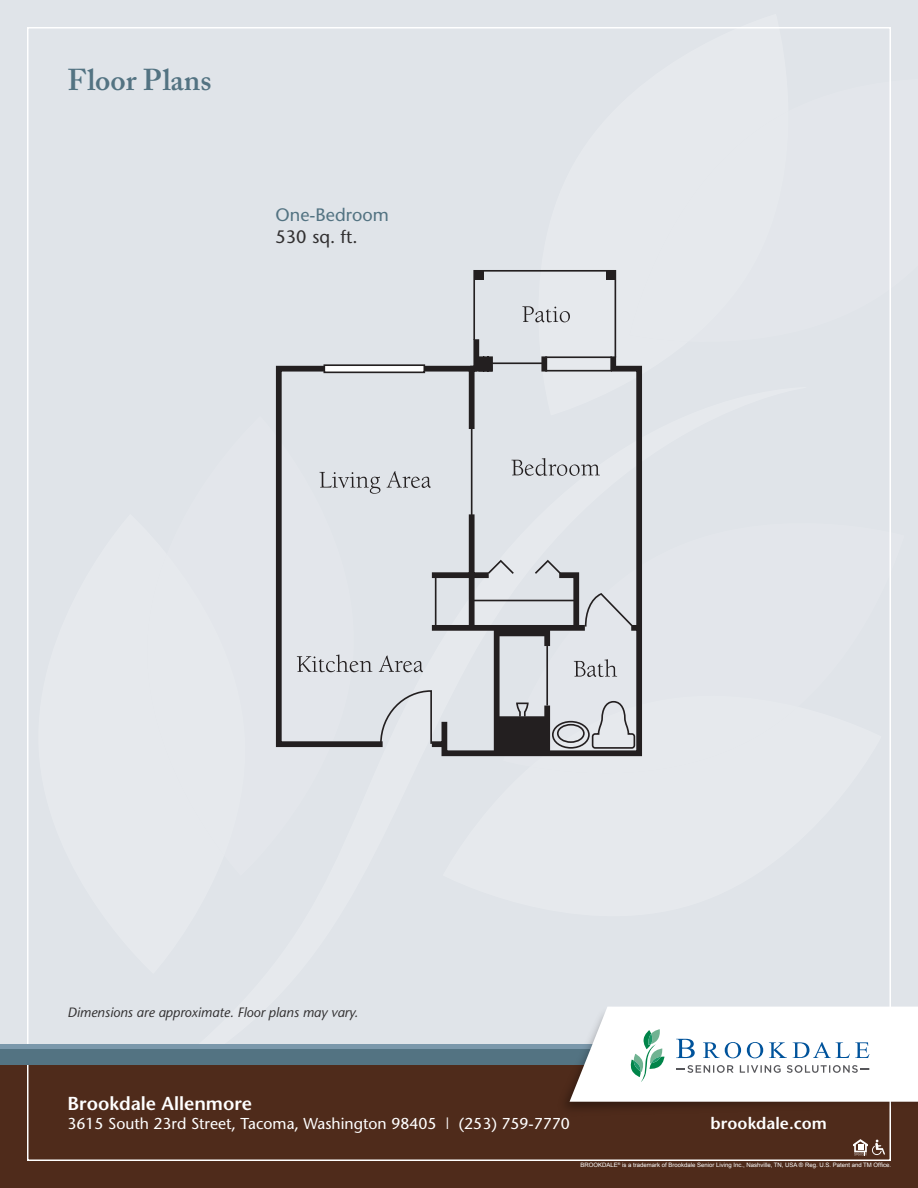
<style>
.page{position:relative;width:918px;height:1188px;background:#e0e4e9}
.page>*{position:absolute;margin:0;border:0;box-sizing:border-box;transform-origin:0 0}
.t1{font:600 30px "Adobe Caslon Pro";color:#537382}
.t2{font:600 18.75px "Stone Sans";color:#fff}
.t3{font:18px "Stone Sans";color:#537382}
.t4{font:18px "Stone Sans";color:#323031}
.t5{font:600 16.5px "Stone Sans";letter-spacing:.005em;color:#fff}
.t6{font:15.75px "Stone Sans";color:#fff}
.t7{font:italic 13.5px "Stone Sans";color:#323031}
.t8{font:6px "Arial";color:#fff}
</style>
<div class="page">
<div style="left:0;top:1047px;width:918px;height:141px;background:#4f2b1b"></div>
<div style="left:0;top:1047px;width:918px;height:18px;background:#537382"></div>
<div style="left:0;top:1044px;width:918px;height:5px;background:#7b98ab"></div>
<svg style="left:853px;top:1139px;width:32px;height:17px"></svg>
<img style="left:566px;top:986px;width:352px;height:152px">
<svg style="left:570px;top:1007px;width:348px;height:95px;background:#eef2f3"></svg>
<div style="left:473px;top:339px;width:6px;height:29px;background:#231f20"></div>
<svg style="left:473px;top:270px;width:144px;height:89px"></svg>
<div style="left:610px;top:356px;width:6px;height:14px;background:#231f20"></div>
<div style="left:541px;top:356px;width:6px;height:16px;background:#231f20"></div>
<div style="left:487px;top:356px;width:6px;height:16px;background:#231f20"></div>
<div style="left:483px;top:356px;width:6px;height:16px;background:#231f20"></div>
<div style="left:478px;top:356px;width:6px;height:16px;background:#231f20"></div>
<div style="left:606px;top:271px;width:9px;height:9px;background:#231f20"></div>
<div style="left:475px;top:271px;width:9px;height:9px;background:#231f20"></div>
<hr style="left:545px;top:356px;width:67px;height:2px;background:#231f20">
<hr style="left:490px;top:362px;width:55px;height:2px;background:#231f20">
<svg style="left:276px;top:363px;width:366px;height:393px"></svg>
<hr style="left:471px;top:424px;width:2px;height:113px;background:#231f20">
<div style="left:494px;top:626px;width:6px;height:127px;background:#231f20"></div>
<div style="left:544px;top:626px;width:6px;height:20px;background:#231f20"></div>
<hr style="left:546px;top:646px;width:2px;height:60px;background:#231f20">
<div style="left:544px;top:706px;width:6px;height:47px;background:#231f20"></div>
<svg style="left:486px;top:559px;width:77px;height:17px"></svg>
<div style="left:324px;top:364px;width:101px;height:9px;background:#fff;border:2px solid #231f20"></div>
<p class="t1" style="left:68px;top:62px;width:145px">Floor Plans</p>
<p class="t3" style="left:276px;top:204px;width:115px">One-Bedroom</p>
<p class="t4" style="left:276px;top:226px;width:83px">530 sq. ft.</p>
<h3 class="t7" style="left:68px;top:1004px;width:292px">Dimensions are approximate. Floor plans may vary.</h3>
<h2 class="t2" style="left:68px;top:1092px;width:186px">Brookdale Allenmore</h2>
<h3 class="t6" style="left:68px;top:1113px;width:504px">3615 South 23rd Street, Tacoma, Washington 98405 | (253) 759-7770</h3>
<h3 class="t5" style="left:711px;top:1113px;width:118px">brookdale.com</h3>
<p class="t8" style="left:580px;top:1161px;width:312px">BROOKDALE<sup>®</sup> is a trademark of Brookdale Senior Living Inc., Nashville, TN, USA ® Reg. U.S. Patent and TM Office.</p>
</div>
